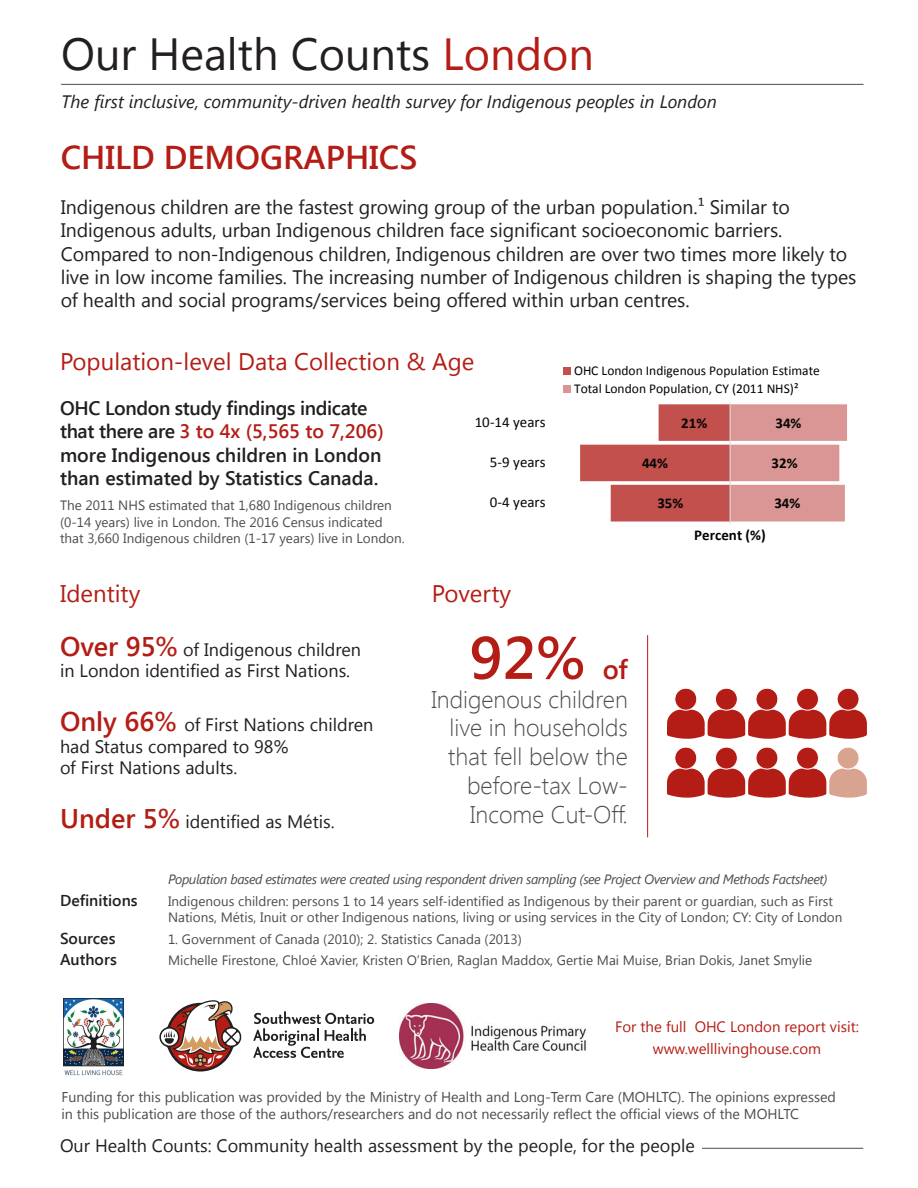
<style>
.page{position:relative;width:918px;height:1188px;background:#fff}
.page>*{position:absolute;margin:0;border:0;box-sizing:border-box;transform-origin:0 0}
.t1{font:600 60px "Segoe UI";color:#b41d15}
.t2{font:45px "Segoe UI";color:#231f20}
.t3{font:600 33px "Segoe UI";color:#b41d15}
.t4{font:600 27px "Segoe UI";color:#b41d15}
.t5{font:300 24px/28.8px "Segoe UI";color:#4b4c4d;text-align:right}
.t6{font:24px "Segoe UI";color:#b41d15}
.t7{font:19.5px/23.4px "Segoe UI";letter-spacing:-.005em;color:#231f20}
.t8{font:600 19.5px/23.4px "Segoe UI";color:#231f20}
.t9{font:18px/21.6px "Segoe UI";color:#231f20}
.t10{font:italic 18px "Segoe UI";color:#231f20}
.t11{font:600 15.75px "Segoe UI";color:#231f20}
.t12{font:15px/21.6px "Segoe UI";color:#b41d15;text-align:center}
.t13{font:700 15px "Calibri";color:#040503}
.t14{font:15px "Calibri";color:#040503}
.t15{font:14.25px/17.1px "Segoe UI";color:#4b4c4d}
.t16{font:13.5px/16.2px "Segoe UI";color:#4b4c4d}
.t17{font:italic 13.5px "Segoe UI";letter-spacing:-.03em;color:#4b4c4d}
.t18{font:13.5px/18px "Calibri";color:#040503}
.s1{color:#b41d15}
.s2{font-weight:600;font-size:27px;color:#b41d15}
</style>
<div class="page">
<hr style="left:61px;top:84px;width:803px;height:1px;background:#4b4c4d">
<hr style="left:60px;top:1148px;width:803px;height:1px;background:#4b4c4d">
<div style="left:58px;top:1132px;width:643px;height:31px;background:#fff"></div>
<svg style="left:580px;top:404px;width:267px;height:118px"></svg>
<hr style="left:730px;top:403px;width:1px;height:120px;background:#dad9d8">
<div style="left:564px;top:368px;width:7px;height:7px;background:#c2504d"></div>
<div style="left:564px;top:385px;width:7px;height:8px;background:#d99694"></div>
<svg style="left:253px;top:1011px;width:121px;height:47px"></svg>
<svg style="left:159px;top:1000px;width:83px;height:72px"></svg>
<img style="left:400px;top:1003px;width:186px;height:65px">
<img style="left:64px;top:998px;width:60px;height:78px">
<hr style="left:647px;top:635px;width:1px;height:202px;background:#b41d15">
<div style="left:675px;top:688px;width:22px;height:22px;background:#b41d15;border-radius:50%"></div>
<div style="left:674px;top:688px;width:23px;height:23px;border:1px solid #fff;border-radius:50%"></div>
<div style="left:715px;top:688px;width:22px;height:22px;background:#b41d15;border-radius:50%"></div>
<div style="left:715px;top:688px;width:23px;height:23px;border:1px solid #fff;border-radius:50%"></div>
<div style="left:756px;top:688px;width:22px;height:22px;background:#b41d15;border-radius:50%"></div>
<div style="left:756px;top:688px;width:22px;height:23px;border:1px solid #fff;border-radius:50%"></div>
<div style="left:796px;top:688px;width:23px;height:22px;background:#b41d15;border-radius:50%"></div>
<div style="left:796px;top:688px;width:23px;height:23px;border:1px solid #fff;border-radius:50%"></div>
<svg style="left:667px;top:710px;width:200px;height:29px;background:#c0433d"></svg>
<div style="left:837px;top:688px;width:22px;height:22px;background:#b41d15;border-radius:50%"></div>
<div style="left:837px;top:688px;width:22px;height:23px;border:1px solid #fff;border-radius:50%"></div>
<div style="left:715px;top:747px;width:22px;height:22px;background:#b41d15;border-radius:50%"></div>
<div style="left:715px;top:747px;width:23px;height:22px;border:1px solid #fff;border-radius:50%"></div>
<div style="left:675px;top:747px;width:22px;height:22px;background:#b41d15;border-radius:50%"></div>
<div style="left:674px;top:747px;width:23px;height:22px;border:1px solid #fff;border-radius:50%"></div>
<div style="left:756px;top:747px;width:22px;height:22px;background:#b41d15;border-radius:50%"></div>
<div style="left:756px;top:747px;width:22px;height:22px;border:1px solid #fff;border-radius:50%"></div>
<div style="left:796px;top:747px;width:23px;height:22px;background:#b41d15;border-radius:50%"></div>
<div style="left:796px;top:747px;width:23px;height:22px;border:1px solid #fff;border-radius:50%"></div>
<svg style="left:667px;top:769px;width:200px;height:29px;background:#c75a51"></svg>
<div style="left:837px;top:747px;width:22px;height:22px;background:#d9a48f;border-radius:50%"></div>
<div style="left:837px;top:747px;width:22px;height:22px;border:1px solid #fff;border-radius:50%"></div>
<h2 class="t2" style="left:61px;top:23px;width:534px">Our Health Counts <span class="s1">London</span></h2>
<h3 class="t10" style="left:61px;top:89px;width:657px">The first inclusive, community-driven health survey for Indigenous peoples in London</h3>
<h3 class="t3" style="left:61px;top:134px;width:358px">CHILD DEMOGRAPHICS</h3>
<p class="t7" style="left:61px;top:194px;width:797px">Indigenous children are the fastest growing group of the urban population.¹ Similar to Indigenous adults, urban Indigenous children face significant socioeconomic barriers.<br>Compared to non-Indigenous children, Indigenous children are over two times more likely to live in low income families. The increasing number of Indigenous children is shaping the types of health and social programs/services being offered within urban centres.</p>
<h3 class="t6" style="left:60px;top:345px;width:416px">Population-level Data Collection &amp; Age</h3>
<h3 class="t8" style="left:60px;top:396px;width:325px">OHC London study findings indicate that there are <span class="s1">3 to 4x (5,565 to 7,206) </span>more Indigenous children in London than estimated by Statistics Canada.</h3>
<p class="t16" style="left:60px;top:497px;width:346px">The 2011 NHS estimated that 1,680 Indigenous children (0-14 years) live in London. The 2016 Census indicated that 3,660 Indigenous children (1-17 years) live in London.</p>
<h3 class="t6" style="left:60px;top:577px;width:82px">Identity</h3>
<h3 class="t9" style="left:60px;top:638px;width:302px"><span class="s2">Over 95%</span> of Indigenous children in London identified as First Nations.</h3>
<h3 class="t9" style="left:60px;top:713px;width:315px"><span class="s2">Only 66%</span> of First Nations children had Status compared to 98%<br>of First Nations adults.</h3>
<h3 class="t9" style="left:60px;top:811px;width:276px"><span class="s2">Under 5%</span> identified as Métis.</h3>
<p class="t18" style="left:574px;top:362px;width:247px">OHC London Indigenous Population Estimate<br>Total London Population, CY (2011 NHS)²</p>
<p class="t14" style="left:475px;top:412px;width:72px">10-14 years</p>
<p class="t13" style="left:681px;top:413px;width:28px">21%</p>
<p class="t13" style="left:775px;top:413px;width:28px">34%</p>
<p class="t14" style="left:490px;top:453px;width:57px">5-9 years</p>
<p class="t13" style="left:642px;top:453px;width:28px">44%</p>
<p class="t13" style="left:772px;top:453px;width:28px">32%</p>
<p class="t14" style="left:490px;top:493px;width:57px">0-4 years</p>
<p class="t13" style="left:657px;top:494px;width:28px">35%</p>
<p class="t13" style="left:774px;top:494px;width:28px">34%</p>
<p class="t13" style="left:694px;top:525px;width:73px">Percent (%)</p>
<h3 class="t6" style="left:432px;top:577px;width:81px">Poverty</h3>
<h1 class="t1" style="left:469px;top:616px;width:118px">92%</h1>
<h3 class="t4" style="left:603px;top:650px;width:26px">of</h3>
<h3 class="t5" style="left:431px;top:684px;width:198px">Indigenous children live in households that fell below the before-tax Low-<br>Income Cut-Off.</h3>
<p class="t17" style="left:168px;top:870px;width:661px">Population based estimates were created using respondent driven sampling (see Project Overview and Methods Factsheet)</p>
<p class="t11" style="left:60px;top:889px;width:79px">Definitions</p>
<p class="t16" style="left:168px;top:892px;width:676px">Indigenous children: persons 1 to 14 years self-identified as Indigenous by their parent or guardian, such as First<br>Nations, Métis, Inuit or other Indigenous nations, living or using services in the City of London; CY: City of London</p>
<p class="t11" style="left:60px;top:927px;width:57px">Sources</p>
<p class="t16" style="left:168px;top:930px;width:355px">1. Government of Canada (2010); 2. Statistics Canada (2013)</p>
<p class="t11" style="left:60px;top:949px;width:58px">Authors</p>
<p class="t16" style="left:168px;top:952px;width:646px">Michelle Firestone, Chloé Xavier, Kristen O’Brien, Raglan Maddox, Gertie Mai Muise, Brian Dokis, Janet Smylie</p>
<p class="t12" style="left:615px;top:1015px;width:245px">For the full OHC London report visit: www.welllivinghouse.com</p>
<p class="t15" style="left:61px;top:1087px;width:776px">Funding for this publication was provided by the Ministry of Health and Long-Term Care (MOHLTC). The opinions expressed in this publication are those of the authors/researchers and do not necessarily reflect the official views of the MOHLTC</p>
<h3 class="t9" style="left:60px;top:1134px;width:636px">Our Health Counts: Community health assessment by the people, for the people</h3>
</div>
